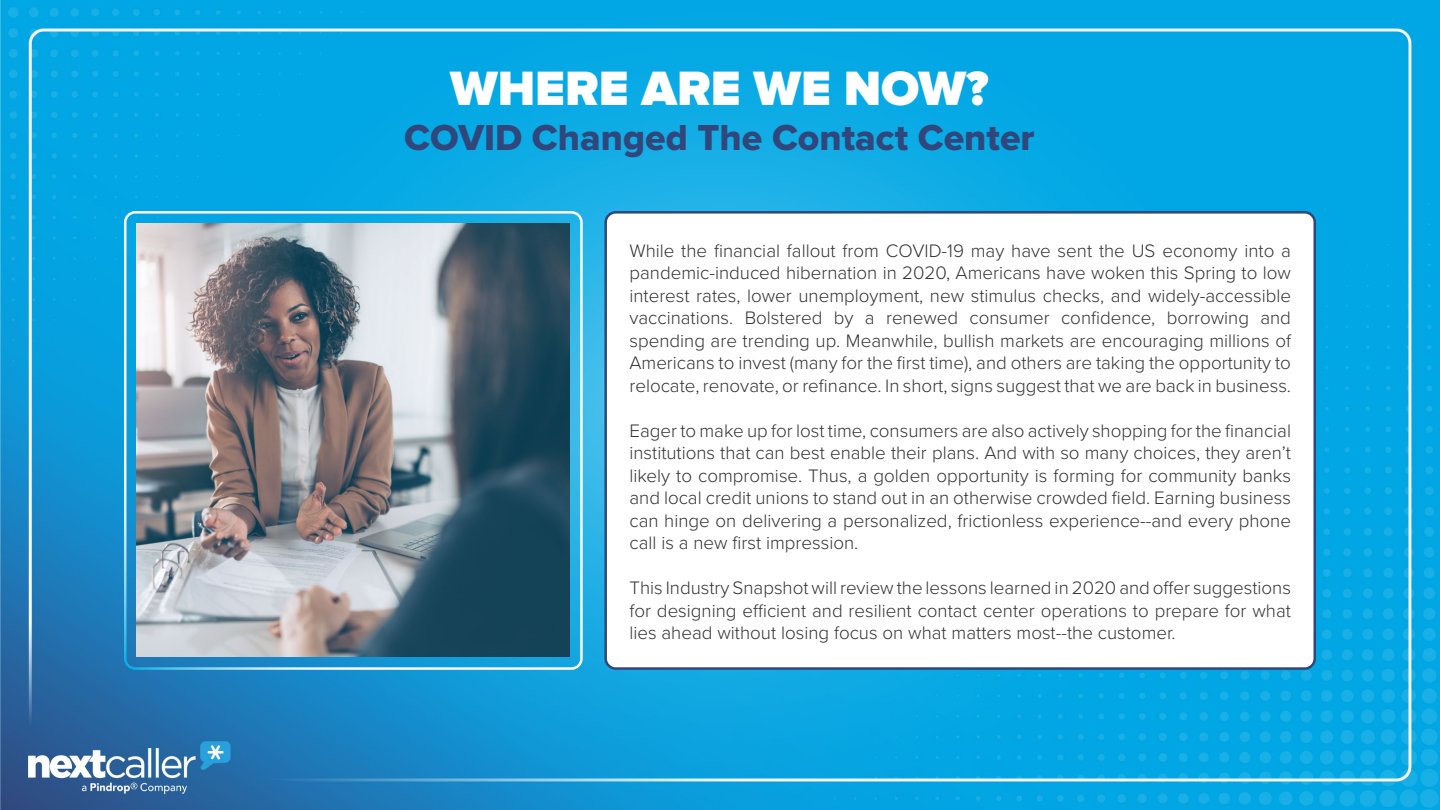
<style>
.page{position:relative;width:1440px;height:810px;background:#fff}
.page>*{position:absolute;margin:0;border:0;box-sizing:border-box;transform-origin:0 0}
.t1{font:900 50px "Proxima Nova";color:#fff}
.t2{font:37.5px "Proxima Nova Extrabld";color:#31477b}
.t3{font:300 18.75px/22.5px "Proxima Nova";color:#333;text-align:justify}
</style>
<div class="page">
<img style="left:0;top:0;width:1440px;height:810px">
<div style="left:606px;top:212px;width:709px;height:457px;background:#fff;border-radius:10px"></div>
<div style="left:604px;top:211px;width:712px;height:459px;border:2px solid #31477b;border-radius:10px"></div>
<div style="left:124px;top:211px;width:459px;height:459px;border:2px solid #fff;border-radius:10px"></div>
<img style="left:137px;top:224px;width:433px;height:433px">
<h1 class="t1" style="left:450px;top:60px;width:540px">WHERE ARE WE NOW?</h1>
<h2 class="t2" style="left:404px;top:116px;width:632px">COVID Changed The Contact Center</h2>
<p class="t3" style="left:629px;top:238px;width:663px">While the financial fallout from COVID-19 may have sent the US economy into a pandemic-induced hibernation in 2020, Americans have woken this Spring to low interest rates, lower unemployment, new stimulus checks, and widely-accessible vaccinations. Bolstered by a renewed consumer confidence, borrowing and spending are trending up. Meanwhile, bullish markets are encouraging millions of Americans to invest (many for the first time), and others are taking the opportunity to relocate, renovate, or refinance. In short, signs suggest that we are back in business.</p>
<p class="t3" style="left:629px;top:418px;width:663px">Eager to make up for lost time, consumers are also actively shopping for the financial institutions that can best enable their plans. And with so many choices, they aren’t likely to compromise. Thus, a golden opportunity is forming for community banks and local credit unions to stand out in an otherwise crowded field. Earning business can hinge on delivering a personalized, frictionless experience--and every phone call is a new first impression.</p>
<p class="t3" style="left:629px;top:576px;width:663px">This Industry Snapshot will review the lessons learned in 2020 and offer suggestions for designing efficient and resilient contact center operations to prepare for what lies ahead without losing focus on what matters most--the customer.</p>
</div>
